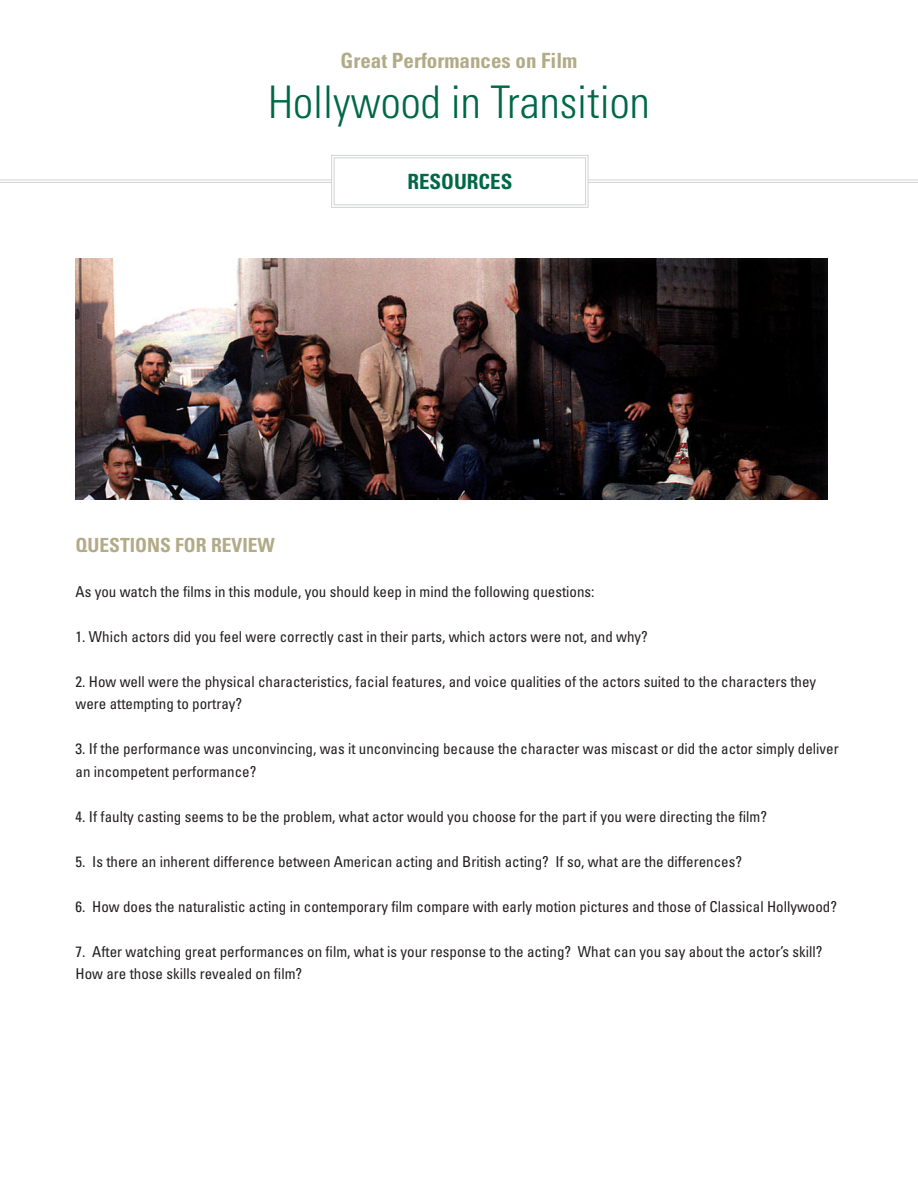
<style>
.page{position:relative;width:918px;height:1188px;background:#fff}
.page>*{position:absolute;margin:0;border:0;box-sizing:border-box;transform-origin:0 0}
.t1{font:300 condensed 45px "Univers LT Std";color:#006847}
.t2{font:700 condensed 21px "Univers LT Std";color:#b2ab87}
.t3{font:700 condensed 21px "Univers LT Std";color:#006847}
.subheading{font:700 condensed 19.5px "Univers LT Std";color:#b2ab87}
.t4{font:condensed 15px/22.5px "Univers LT Std";color:#231f20}
</style>
<div class="page">
<hr style="left:0;top:180px;width:918px;height:1px;background:#d1d2d4">
<hr style="left:0;top:182px;width:918px;height:1px;background:#d1d2d4">
<svg style="left:331px;top:155px;width:258px;height:53px"></svg>
<div style="left:334px;top:158px;width:252px;height:47px;border:1px solid #d1d2d4"></div>
<img style="left:76px;top:258px;width:751px;height:242px">
<h2 class="t2" style="left:341px;top:48px;width:238px">Great Performances on Film</h2>
<h1 class="t1" style="left:268px;top:75px;width:383px">Hollywood in Transition</h1>
<h2 class="t3" style="left:407px;top:169px;width:107px">RESOURCES</h2>
<p class="subheading" style="left:76px;top:533px;width:201px">QUESTIONS FOR REVIEW</p>
<p class="t4" style="left:76px;top:580px;width:521px">As you watch the films in this module, you should keep in mind the following questions:</p>
<p class="t4" style="left:76px;top:625px;width:574px">1. Which actors did you feel were correctly cast in their parts, which actors were not, and why?</p>
<p class="t4" style="left:76px;top:670px;width:742px">2. How well were the physical characteristics, facial features, and voice qualities of the actors suited to the characters they were attempting to portray?</p>
<p class="t4" style="left:76px;top:737px;width:765px">3. If the performance was unconvincing, was it unconvincing because the character was miscast or did the actor simply deliver an incompetent performance?</p>
<p class="t4" style="left:76px;top:805px;width:693px">4. If faulty casting seems to be the problem, what actor would you choose for the part if you were directing the film?</p>
<p class="t4" style="left:76px;top:850px;width:668px">5. Is there an inherent difference between American acting and British acting? If so, what are the differences?</p>
<p class="t4" style="left:76px;top:895px;width:763px">6. How does the naturalistic acting in contemporary film compare with early motion pictures and those of Classical Hollywood?</p>
<p class="t4" style="left:76px;top:940px;width:749px">7. After watching great performances on film, what is your response to the acting? What can you say about the actor’s skill?<br>How are those skills revealed on film?</p>
</div>
